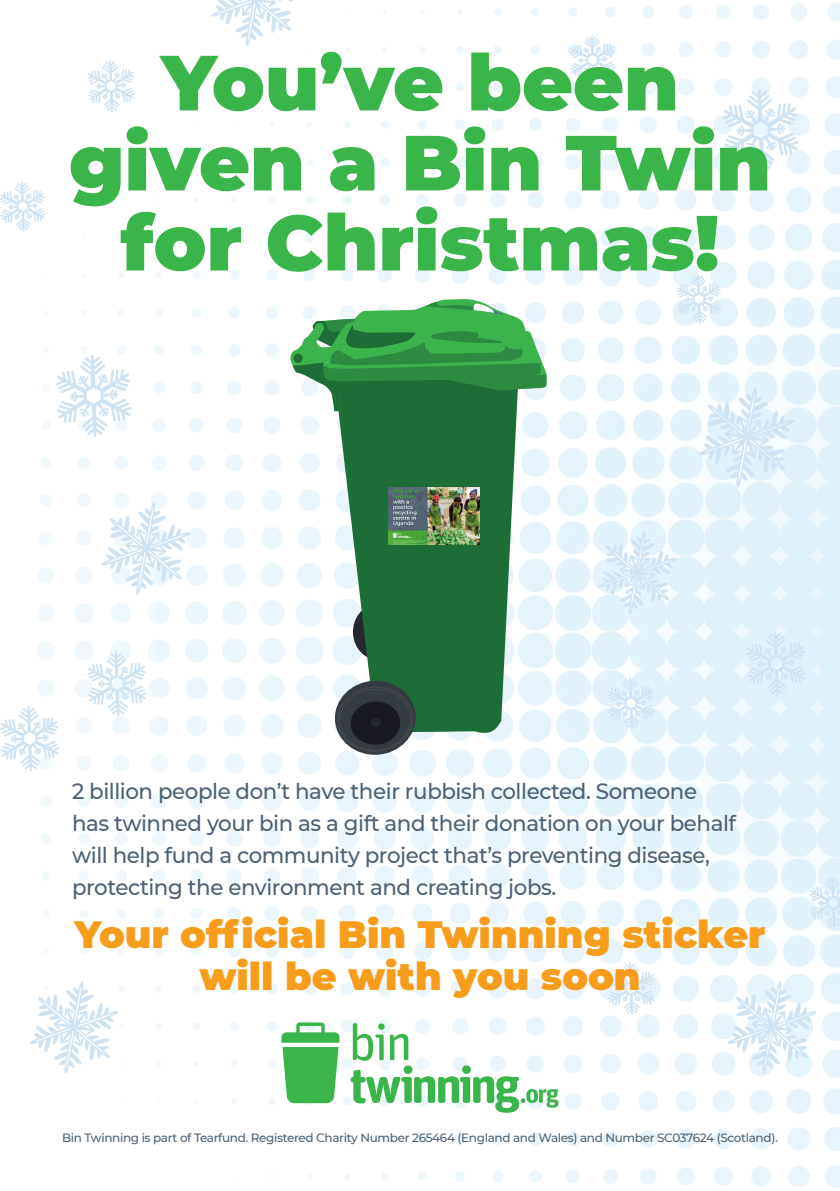
<style>
.page{position:relative;width:840px;height:1191px;background:#fff}
.page>*{position:absolute;margin:0;border:0;box-sizing:border-box;transform-origin:0 0}
.t1{font:900 78px/80px "Montserrat";color:#3ab54a;text-align:center}
.t2{font:900 38px/42px "Montserrat";color:#f89c1c;text-align:center}
.t3{font:500 22px/32px "Montserrat";letter-spacing:-.02em;color:#4c6176}
.t4{font:500 12px "Montserrat";letter-spacing:-.03em;color:#4c6176}
</style>
<div class="page">
<img style="left:30px;top:3px;width:809px;height:1185px">
<svg style="left:56px;top:354px;width:75px;height:83px"></svg>
<svg style="left:722px;top:89px;width:76px;height:83px"></svg>
<svg style="left:0;top:181px;width:46px;height:51px"></svg>
<svg style="left:569px;top:35px;width:46px;height:50px"></svg>
<svg style="left:746px;top:631px;width:59px;height:65px;background:#d9ebf7"></svg>
<svg style="left:0;top:706px;width:59px;height:65px"></svg>
<svg style="left:87px;top:651px;width:60px;height:65px"></svg>
<svg style="left:607px;top:677px;width:47px;height:52px;background:#ddeef8"></svg>
<svg style="left:607px;top:962px;width:47px;height:52px"></svg>
<svg style="left:87px;top:60px;width:48px;height:52px"></svg>
<svg style="left:809px;top:876px;width:30px;height:53px"></svg>
<svg style="left:676px;top:274px;width:45px;height:50px"></svg>
<svg style="left:101px;top:502px;width:89px;height:93px"></svg>
<svg style="left:211px;top:0;width:89px;height:46px"></svg>
<svg style="left:29px;top:981px;width:89px;height:92px"></svg>
<svg style="left:727px;top:981px;width:88px;height:92px"></svg>
<svg style="left:698px;top:388px;width:96px;height:99px"></svg>
<svg style="left:597px;top:531px;width:79px;height:83px;background:#e0eff8"></svg>
<svg style="left:281px;top:1022px;width:58px;height:81px"></svg>
<svg style="left:350px;top:1023px;width:208px;height:89px"></svg>
<svg style="left:335px;top:411px;width:186px;height:325px;background:#42855a"></svg>
<svg style="left:290px;top:299px;width:256px;height:112px"></svg>
<div style="left:293px;top:353px;width:9px;height:10px;background:#1c6d37;border-radius:50%"></div>
<svg style="left:333px;top:679px;width:83px;height:77px;background:#545e5f"></svg>
<div style="left:370px;top:717px;width:11px;height:10px;background:#24282e;border-radius:50%"></div>
<img style="left:389px;top:487px;width:90px;height:57px">
<p class="t1" style="left:69px;top:38px;width:703px">You’ve been given a Bin Twin</p>
<p class="t1" style="left:121px;top:198px;width:599px">for Christmas!</p>
<p class="t3" style="left:72px;top:774px;width:665px">2 billion people don’t have their rubbish collected. Someone has twinned your bin as a gift and their donation on your behalf will help fund a community project that’s preventing disease, protecting the environment and creating jobs.</p>
<p class="t2" style="left:74px;top:911px;width:692px">Your official Bin Twinning sticker will be with you soon</p>
<p class="t4" style="left:62px;top:1129px;width:716px">Bin Twinning is part of Tearfund. Registered Charity Number 265464 (England and Wales) and Number SC037624 (Scotland).</p>
</div>
